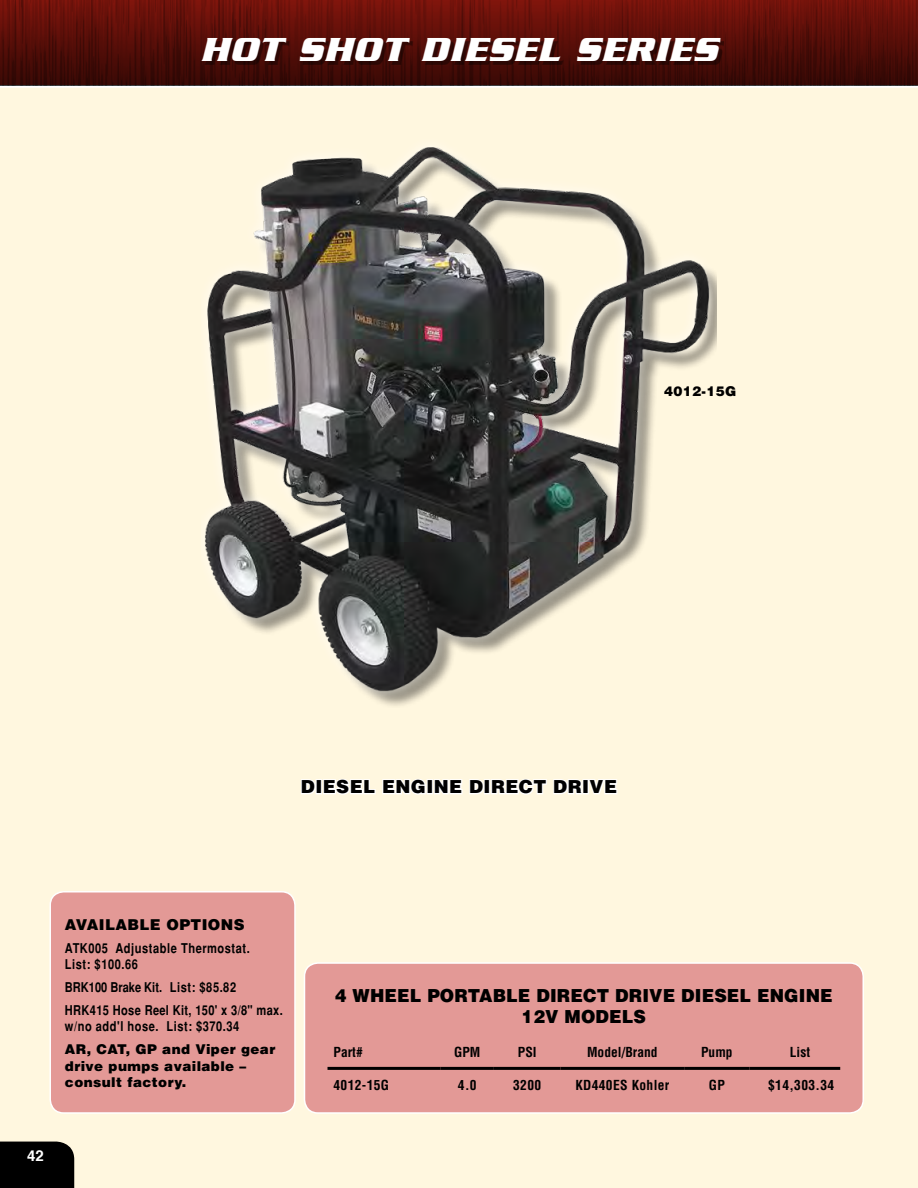
<style>
.page{position:relative;width:918px;height:1188px;background:#fff}
.page>*{position:absolute;margin:0;border:0;box-sizing:border-box;transform-origin:0 0}
.t1{font:italic 700 36px "Serpentine";letter-spacing:.025em;color:#fff}
.t2{font:900 18px/21px "Helvetica";letter-spacing:.01em;color:#000;text-align:center;scale:.96 1}
.t3{font:900 18px "Helvetica";letter-spacing:.01em;color:#000}
.t4{font:900 15px "Helvetica";letter-spacing:.025em;color:#000}
.t5{font:700 15px "Helvetica";color:#fff}
.t6{font:700 condensed 13.5px/16.2px "Helvetica";letter-spacing:.04em;color:#000}
.t7{font:900 13.5px/16.2px "Helvetica";letter-spacing:.03em;color:#000}
.t8{font:700 condensed 13.5px "Helvetica";letter-spacing:.025em;color:#000}
.t9{font:700 condensed 13.5px "Helvetica";color:#000}
</style>
<div class="page">
<div style="left:0;top:81px;width:918px;height:1107px;background:#fff7df"></div>
<div style="left:0;top:1142px;width:74px;height:46px;background:#000"></div>
<hr style="left:0;top:85px;width:918px;height:3px;background:#fff">
<svg style="left:0;top:0;width:918px;height:85px;background:#560e08"></svg>
<div style="left:50px;top:892px;width:245px;height:221px;background:#e39996;border-radius:14px"></div>
<div style="left:50px;top:891px;width:246px;height:223px;border:2px solid #fff;border-radius:14px"></div>
<div style="left:304px;top:963px;width:559px;height:150px;background:#e39996;border-radius:14px"></div>
<div style="left:304px;top:962px;width:560px;height:152px;border:2px solid #fff;border-radius:14px"></div>
<img style="left:205px;top:147px;width:511px;height:556px">
<div style="left:205px;top:41px;width:519px;height:23px;background:#000;opacity:.4"></div>
<svg style="left:301px;top:779px;width:126px;height:16px"></svg>
<div style="left:427px;top:779px;width:6px;height:15px;border:2px solid #fff"></div>
<svg style="left:434px;top:779px;width:184px;height:16px"></svg>
<hr style="left:328px;top:1067px;width:113px;height:3px;background:#000">
<hr style="left:441px;top:1067px;width:53px;height:3px;background:#000">
<hr style="left:494px;top:1067px;width:67px;height:3px;background:#000">
<hr style="left:561px;top:1067px;width:123px;height:3px;background:#000">
<hr style="left:684px;top:1067px;width:66px;height:3px;background:#000">
<hr style="left:750px;top:1067px;width:90px;height:3px;background:#000">
<h1 class="t1" style="left:200px;top:29px;width:519px">HOT SHOT DIESEL SERIES</h1>
<p class="t7" style="left:664px;top:383px;width:74px">4012-15G</p>
<h2 class="t3" style="left:301px;top:775px;width:318px">DIESEL ENGINE DIRECT DRIVE</h2>
<p class="t4" style="left:65px;top:915px;width:181px">AVAILABLE OPTIONS</p>
<p class="t6" style="left:65px;top:940px;width:186px">ATK005 Adjustable Thermostat.<br>List: $100.66</p>
<p class="t6" style="left:65px;top:976px;width:219px;line-height:23px">BRK100 Brake Kit. List: $85.82<br>HRK415 Hose Reel Kit, 150' x 3/8" max.</p>
<p class="t6" style="left:65px;top:1019px;width:176px">w/no add'l hose. List: $370.34</p>
<p class="t7" style="left:65px;top:1041px;width:212px">AR, CAT, GP and Viper gear drive pumps available – consult factory.</p>
<p class="t5" style="left:27px;top:1149px;width:18px">42</p>
<h2 class="t2" style="left:335px;top:985px;width:520px">4 WHEEL PORTABLE DIRECT DRIVE DIESEL ENGINE<br>12V MODELS</h2>
<p class="t8" style="left:334px;top:1044px;width:31px">Part#</p>
<p class="t8" style="left:454px;top:1044px;width:28px">GPM</p>
<p class="t8" style="left:518px;top:1044px;width:20px">PSI</p>
<p class="t9" style="left:587px;top:1044px;width:72px">Model/Brand</p>
<p class="t8" style="left:701px;top:1044px;width:33px">Pump</p>
<p class="t8" style="left:790px;top:1044px;width:22px">List</p>
<p class="t8" style="left:334px;top:1077px;width:57px">4012-15G</p>
<p class="t8" style="left:458px;top:1077px;width:20px">4.0</p>
<p class="t8" style="left:513px;top:1077px;width:30px">3200</p>
<p class="t8" style="left:575px;top:1077px;width:96px">KD440ES Kohler</p>
<p class="t8" style="left:709px;top:1077px;width:18px">GP</p>
<p class="t8" style="left:768px;top:1077px;width:68px">$14,303.34</p>
</div>
